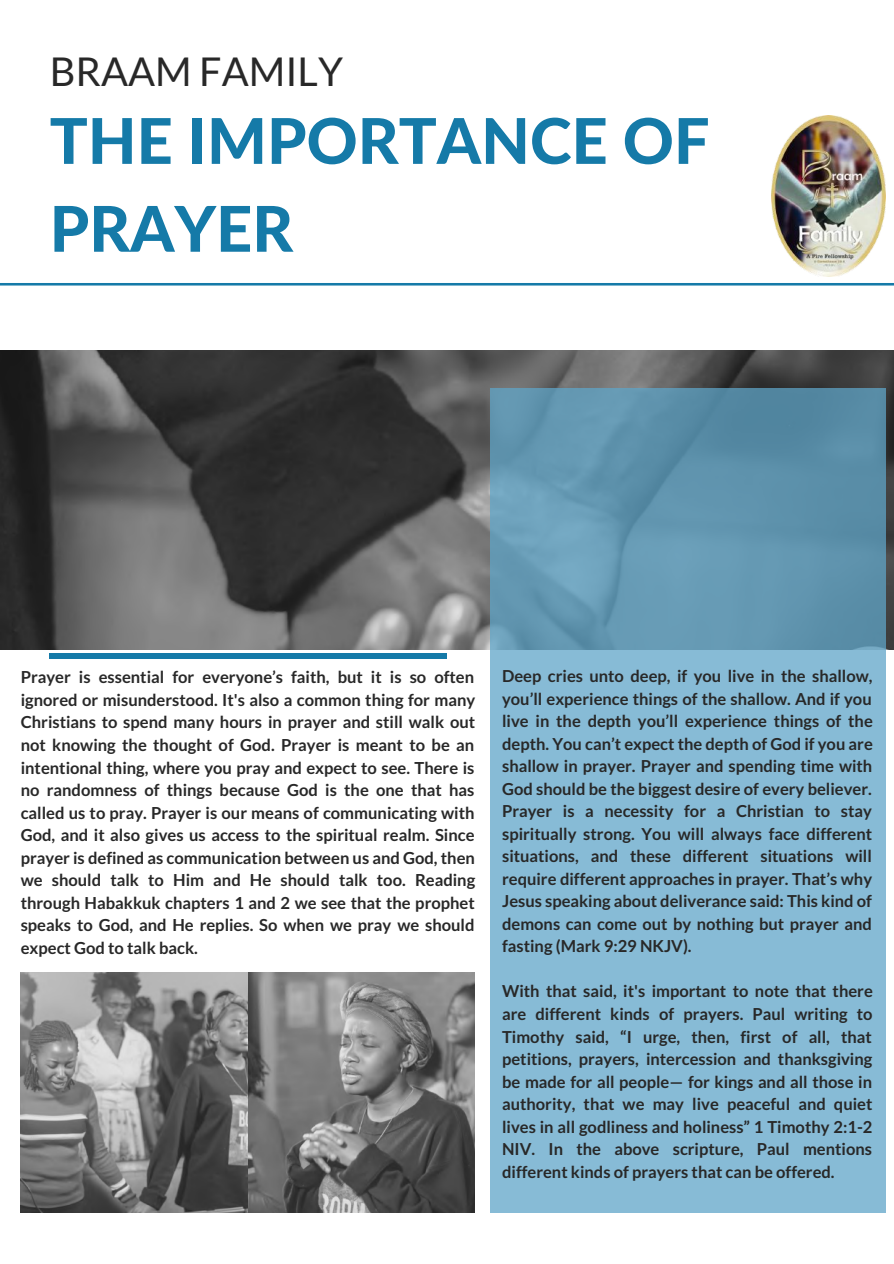
<style>
.page{position:relative;width:894px;height:1264px;background:#fff}
.page>*{position:absolute;margin:0;border:0;box-sizing:border-box;transform-origin:0 0}
.t1{font:800 63px/87.8px "Lato Latin";color:#157aa8}
.t2{font:39.75px "Lato";color:#282828}
.t3{font:700 16.5px/22.5px "Lato";color:#282828;text-align:justify}
</style>
<div class="page">
<svg style="left:0;top:276px;width:893px;height:10px"></svg>
<img style="left:0;top:350px;width:893px;height:299px">
<img style="left:21px;top:972px;width:453px;height:240px">
<div style="left:49px;top:653px;width:398px;height:6px;background:#157aa8"></div>
<svg style="left:490px;top:388px;width:395px;height:824px;fill:#87bbd6"></svg>
<img style="left:771px;top:115px;width:114px;height:161px">
<h2 class="t2" style="left:50px;top:46px;width:295px">BRAAM FAMILY</h2>
<h1 class="t1" style="left:50px;top:101px;width:661px">THE IMPORTANCE OF<br>PRAYER</h1>
<p class="t3" style="left:21px;top:665px;width:456px">Prayer is essential for everyone’s faith, but it is so often ignored or misunderstood. It's also a common thing for many Christians to spend many hours in prayer and still walk out not knowing the thought of God. Prayer is meant to be an intentional thing, where you pray and expect to see. There is no randomness of things because God is the one that has called us to pray. Prayer is our means of communicating with God, and it also gives us access to the spiritual realm. Since prayer is defined as communication between us and God, then we should talk to Him and He should talk too. Reading through Habakkuk chapters 1 and 2 we see that the prophet speaks to God, and He replies. So when we pray we should expect God to talk back.</p>
<p class="t3" style="left:502px;top:664px;width:372px">Deep cries unto deep, if you live in the shallow, you’ll experience things of the shallow. And if you live in the depth you’ll experience things of the depth. You can’t expect the depth of God if you are shallow in prayer. Prayer and spending time with God should be the biggest desire of every believer.<br>Prayer is a necessity for a Christian to stay spiritually strong. You will always face different situations, and these different situations will require different approaches in prayer. That’s why Jesus speaking about deliverance said: This kind of demons can come out by nothing but prayer and fasting (Mark 9:29 NKJV).</p>
<p class="t3" style="left:502px;top:979px;width:372px">With that said, it's important to note that there are different kinds of prayers. Paul writing to Timothy said, “I urge, then, first of all, that petitions, prayers, intercession and thanksgiving be made for all people— for kings and all those in authority, that we may live peaceful and quiet lives in all godliness and holiness” 1 Timothy 2:1-2<br>NIV. In the above scripture, Paul mentions different kinds of prayers that can be offered.</p>
</div>
